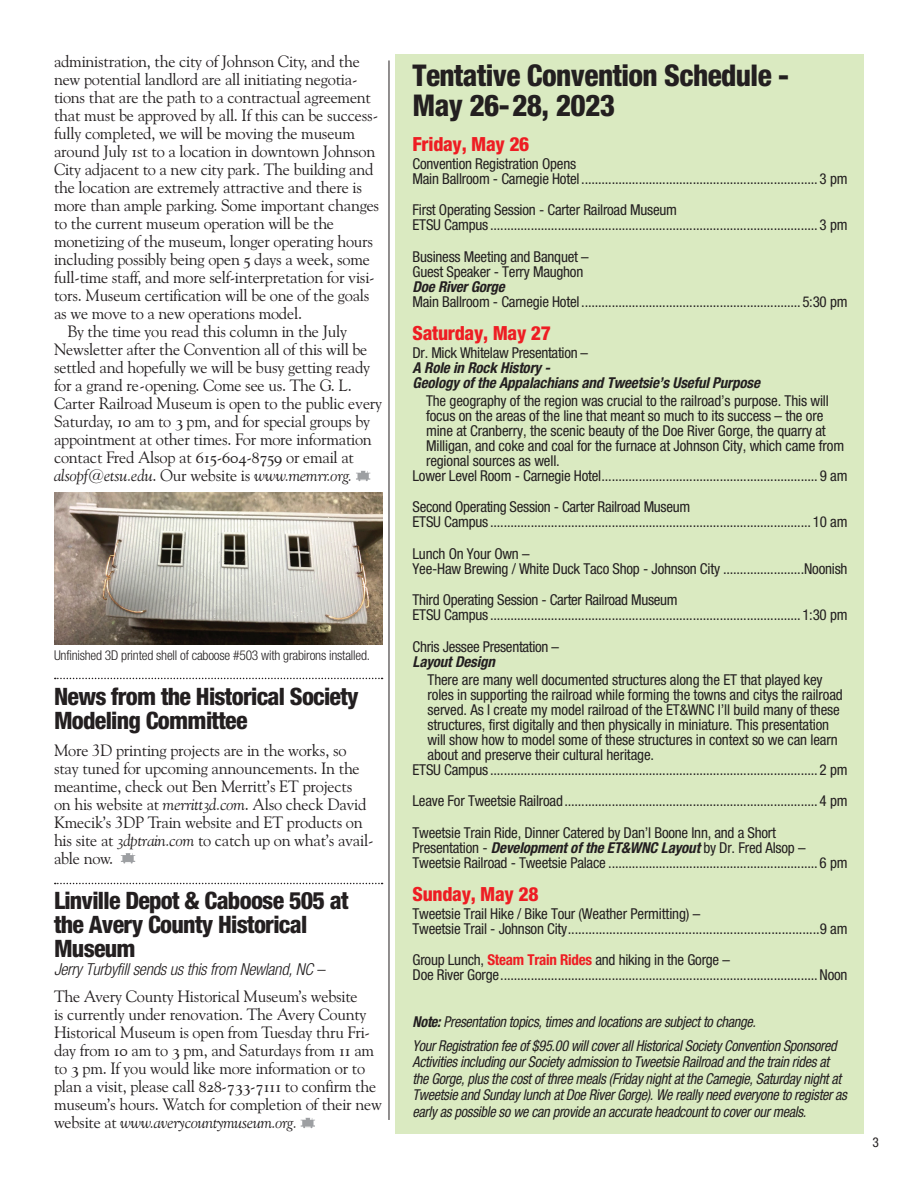
<style>
.page{position:relative;width:918px;height:1188px;background:#fff}
.page>*{position:absolute;margin:0;border:0;box-sizing:border-box;transform-origin:0 0}
.t1{font:800 condensed 30px/30px "Helvetica Neue";letter-spacing:-.02em;color:#231f20}
.t2{font:800 condensed 24px/24px "Helvetica Neue";letter-spacing:-.03em;color:#231f20}
.t3{font:800 condensed 19.5px "Helvetica Neue";letter-spacing:-.015em;color:#ee1d23}
.t4{font:16.5px/18px "CF Goudy Roman";letter-spacing:-.015em;color:#231f20}
.t5{font:italic 16.5px "CF Goudy";letter-spacing:-.02em;color:#231f20}
.t6{font:italic 300 condensed 16.5px "Helvetica Neue";letter-spacing:-.015em;color:#231f20}
.t7{font:condensed 15px/15px "Helvetica Neue";letter-spacing:-.015em;color:#231f20}
.t8{font:italic condensed 15px/16.5px "Helvetica Neue";letter-spacing:-.02em;color:#231f20;scale:.95 1}
.t9{font:italic 700 condensed 15px/15px "Helvetica Neue";letter-spacing:-.01em;color:#231f20}
.t10{font:300 condensed 13.5px "Helvetica Neue";letter-spacing:-.015em;color:#231f20}
.t11{font:condensed 13.5px "Helvetica Neue";color:#231f20}
.s1{font-family:"CF Goudy Roman";font-style:normal}
.s2{font-family:"Goudy"}
.s3{font-family:"CF Goudy";font-style:italic}
.s4{font-weight:700;font-style:italic}
.s5{font-weight:700;color:#ee1d23}
.s6{font-weight:700}
</style>
<div class="page">
<hr style="left:389px;top:60px;width:1px;height:1060px;background:#231f20">
<svg style="left:301px;top:1118px;width:14px;height:10px"></svg>
<svg style="left:55px;top:883px;width:328px;height:1px"></svg>
<div style="left:396px;top:54px;width:468px;height:1080px;background:#daeac1"></div>
<svg style="left:356px;top:471px;width:14px;height:10px"></svg>
<svg style="left:121px;top:853px;width:14px;height:11px"></svg>
<svg style="left:55px;top:678px;width:328px;height:1px"></svg>
<img style="left:54px;top:492px;width:328px;height:153px">
<p class="t4" style="left:54px;top:52px;width:307px">administration, the city of Johnson City, and the</p>
<p class="t4" style="left:54px;top:70px;width:305px">new potential landlord are all initiating negotia-</p>
<p class="t4" style="left:54px;top:88px;width:319px">tions that are the path to a contractual agreement</p>
<p class="t4" style="left:54px;top:106px;width:326px">that must be approved by all. If this can be success-</p>
<p class="t4" style="left:54px;top:124px;width:303px">fully completed, we will be moving the museum</p>
<p class="t4" style="left:54px;top:142px;width:323px">around July 1st to a location in downtown Johnson</p>
<p class="t4" style="left:54px;top:160px;width:321px">City adjacent to a new city park. The building and</p>
<p class="t4" style="left:54px;top:178px;width:310px">the location are extremely attractive and there is</p>
<p class="t4" style="left:54px;top:196px;width:327px">more than ample parking. Some important changes</p>
<p class="t4" style="left:54px;top:214px;width:282px">to the current museum operation will be the</p>
<p class="t4" style="left:54px;top:232px;width:321px">monetizing of the museum, longer operating hours</p>
<p class="t4" style="left:54px;top:250px;width:317px">including possibly being open 5 days a week, some</p>
<p class="t4" style="left:54px;top:268px;width:322px">full-time staff, and more self-interpretation for visi-</p>
<p class="t4" style="left:54px;top:286px;width:317px">tors. Museum certification will be one of the goals</p>
<p class="t4" style="left:54px;top:304px;width:250px">as we move to a new operations model.</p>
<p class="t4" style="left:67px;top:322px;width:281px">By the time you read this column in the July</p>
<p class="t4" style="left:54px;top:340px;width:315px">Newsletter after the Convention all of this will be</p>
<p class="t4" style="left:54px;top:358px;width:318px">settled and hopefully we will be busy getting ready</p>
<p class="t4" style="left:54px;top:376px;width:299px">for a grand re-opening. Come see us. The G. L.</p>
<p class="t4" style="left:54px;top:394px;width:330px">Carter Railroad Museum is open to the public every</p>
<p class="t4" style="left:54px;top:412px;width:318px">Saturday, 10 am to 3 pm, and for special groups by</p>
<p class="t4" style="left:54px;top:430px;width:319px">appointment at other times. For more information</p>
<p class="t4" style="left:54px;top:448px;width:301px">contact Fred Alsop at 615-604-8759 or email at</p>
<p class="t5" style="left:54px;top:465px;width:300px">alsopf@etsu.edu<span class="s1">. Our website is</span> www.memrr.org.</p>
<p class="t10" style="left:54px;top:647px;width:318px">Unfinished 3D printed shell of caboose #503 with grabirons installed.</p>
<h2 class="t2" style="left:54px;top:684px;width:306px">News from the Historical Society<br>Modeling Committee</h2>
<p class="t4" style="left:54px;top:741px;width:321px">More <span class="s2">3</span>D printing projects are in the works, so stay tuned for upcoming announcements. In the meantime, check out Ben Merritt’s ET projects<br>on his website at <span class="s3">merritt3d.com</span>. Also check David Kmecik’s <span class="s2">3</span>DP Train website and ET products on his site at <span class="s3">3dptrain.com</span> to catch up on what’s avail&shy;able now.</p>
<h2 class="t2" style="left:54px;top:888px;width:296px">Linville Depot &amp; Caboose 505 at the Avery County Historical<br>Museum</h2>
<p class="t6" style="left:54px;top:960px;width:272px">Jerry Turbyfill sends us this from Newland, NC –</p>
<p class="t4" style="left:54px;top:987px;width:329px">The Avery County Historical Museum’s website<br>is currently under renovation. The Avery County Historical Museum is open from Tuesday thru Fri&shy;day from 10 am to 3 pm, and Saturdays from 11 am to 3 pm. If you would like more information or to plan a visit, please call 828-733-7111 to confirm the museum’s hours. Watch for completion of their new</p>
<p class="t5" style="left:54px;top:1112px;width:245px"><span class="s1">website at</span> www.averycountymuseum.org.</p>
<h1 class="t1" style="left:413px;top:60px;width:378px">Tentative Convention Schedule -<br>May 26-28, 2023</h1>
<h3 class="t3" style="left:413px;top:132px;width:118px">Friday, May 26</h3>
<p class="t7" style="left:413px;top:156px;width:436px">Convention Registration Opens<br>Main Ballroom - Carnegie Hotel...................................................................... 3 pm</p>
<p class="t7" style="left:413px;top:202px;width:436px">First Operating Session - Carter Railroad Museum<br>ETSU Campus ................................................................................................. 3 pm</p>
<p class="t7" style="left:413px;top:249px;width:178px">Business Meeting and Banquet –<br>Guest Speaker - Terry Maughon</p>
<p class="t9" style="left:413px;top:279px;width:94px">Doe River Gorge</p>
<p class="t7" style="left:413px;top:294px;width:437px">Main Ballroom - Carnegie Hotel.................................................................5:30 pm</p>
<h3 class="t3" style="left:413px;top:321px;width:140px">Saturday, May 27</h3>
<p class="t7" style="left:413px;top:345px;width:177px">Dr. Mick Whitelaw Presentation –</p>
<p class="t9" style="left:413px;top:360px;width:349px">A Role in Rock History -<br>Geology of the Appalachians and Tweetsie’s Useful Purpose</p>
<p class="t7" style="left:426px;top:393px;width:404px">The geography of the region was crucial to the railroad’s purpose. This will</p>
<p class="t7" style="left:426px;top:408px;width:399px">focus on the areas of the line that meant so much to its success – the ore</p>
<p class="t7" style="left:426px;top:423px;width:401px">mine at Cranberry, the scenic beauty of the Doe River Gorge, the quarry at</p>
<p class="t7" style="left:426px;top:438px;width:420px">Milligan, and coke and coal for the furnace at Johnson City, which came from</p>
<p class="t7" style="left:426px;top:453px;width:135px">regional sources as well.</p>
<p class="t7" style="left:413px;top:468px;width:436px">Lower Level Room - Carnegie Hotel................................................................ 9 am</p>
<p class="t7" style="left:413px;top:499px;width:437px">Second Operating Session - Carter Railroad Museum<br>ETSU Campus ............................................................................................... 10 am</p>
<p class="t7" style="left:413px;top:546px;width:437px">Lunch On Your Own –<br>Yee-Haw Brewing / White Duck Taco Shop - Johnson City ........................Noonish</p>
<p class="t7" style="left:413px;top:592px;width:437px">Third Operating Session - Carter Railroad Museum<br>ETSU Campus ............................................................................................1:30 pm</p>
<p class="t7" style="left:413px;top:639px;width:148px">Chris Jessee Presentation –</p>
<p class="t9" style="left:413px;top:654px;width:84px">Layout Design</p>
<p class="t7" style="left:428px;top:672px;width:397px">There are many well documented structures along the ET that played key</p>
<p class="t7" style="left:428px;top:687px;width:417px">roles in supporting the railroad while forming the towns and citys the railroad</p>
<p class="t7" style="left:428px;top:702px;width:414px">served. As I create my model railroad of the ET&amp;WNC I’ll build many of these</p>
<p class="t7" style="left:428px;top:717px;width:403px">structures, first digitally and then physically in miniature. This presentation</p>
<p class="t7" style="left:428px;top:732px;width:412px">will show how to model some of these structures in context so we can learn</p>
<p class="t7" style="left:428px;top:747px;width:228px">about and preserve their cultural heritage.</p>
<p class="t7" style="left:413px;top:762px;width:436px">ETSU Campus ................................................................................................. 2 pm</p>
<p class="t7" style="left:413px;top:785px;width:436px;line-height:31.5px">Leave For Tweetsie Railroad........................................................................... 4 pm<br>Tweetsie Train Ride, Dinner Catered by Dan’l Boone Inn, and a Short</p>
<p class="t7" style="left:413px;top:840px;width:436px">Presentation - <span class="s4">Development of the ET&amp;WNC Layout</span> by Dr. Fred Alsop –<br>Tweetsie Railroad - Tweetsie Palace .............................................................. 6 pm</p>
<h3 class="t3" style="left:413px;top:882px;width:127px">Sunday, May 28</h3>
<p class="t7" style="left:413px;top:906px;width:437px">Tweetsie Trail Hike / Bike Tour (Weather Permitting) –<br>Tweetsie Trail - Johnson City.........................................................................9 am</p>
<p class="t7" style="left:413px;top:952px;width:437px">Group Lunch, <span class="s5">Steam Train Rides</span> and hiking in the Gorge –<br>Doe River Gorge..............................................................................................Noon</p>
<p class="t8" style="left:413px;top:1009px;width:448px;line-height:24px"><span class="s6">Note:</span> Presentation topics, times and locations are subject to change.<br>Your Registration fee of $95.00 will cover all Historical Society Convention Sponsored</p>
<p class="t8" style="left:413px;top:1054px;width:459px">Activities including our Society admission to Tweetsie Railroad and the train rides at the Gorge, plus the cost of three meals (Friday night at the Carnegie, Saturday night at Tweetsie and Sunday lunch at Doe River Gorge). We really need everyone to register as early as possible so we can provide an accurate headcount to cover our meals.</p>
<p class="t11" style="left:872px;top:1135px;width:8px">3</p>
</div>
